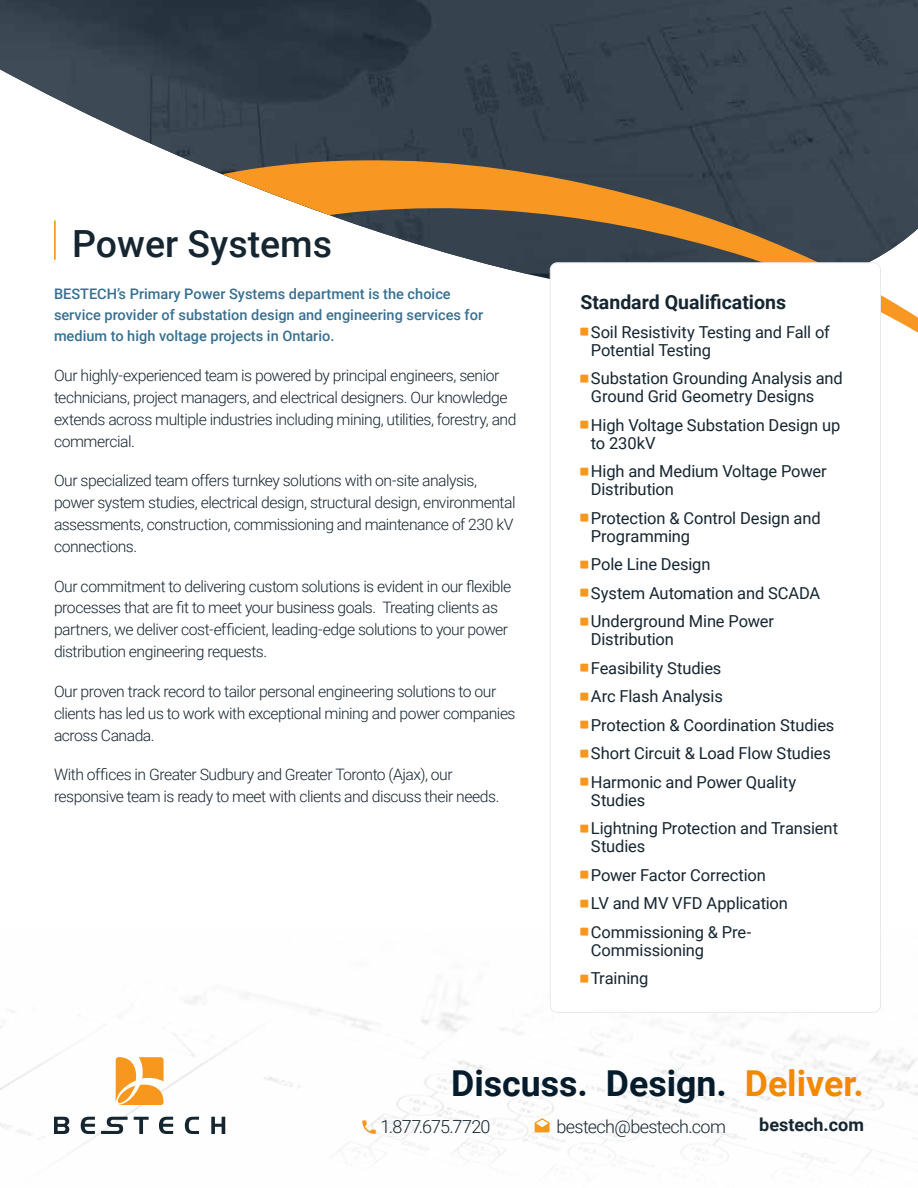
<style>
.page{position:relative;width:918px;height:1188px;background:#fff}
.page>*{position:absolute;margin:0;border:0;box-sizing:border-box;transform-origin:0 0}
.t1{font:500 37.5px "Roboto";color:#162631}
.t2{font:700 35.7px "Roboto";color:#051c2c}
.t3{font:700 19.5px "Roboto";color:#162631}
.t4{font:300 18px "Roboto";letter-spacing:-.035em;color:#162631}
.t5{font:700 18px "Roboto";color:#162631}
.t6{font:16.5px/28.5px "Roboto";letter-spacing:-.01em;color:#162631}
.t7{font:300 15.75px/21.8px "Roboto";letter-spacing:-.03em;color:#162631}
.t8{font:500 14.55px/20.2px "Roboto";color:#387091}
.s1{color:#f18a00}
</style>
<div class="page">
<img style="left:0;top:993px;width:918px;height:172px">
<svg style="left:54px;top:1117px;width:15px;height:17px"></svg>
<svg style="left:81px;top:1117px;width:14px;height:17px"></svg>
<svg style="left:101px;top:1117px;width:27px;height:17px"></svg>
<svg style="left:134px;top:1117px;width:15px;height:17px"></svg>
<svg style="left:159px;top:1117px;width:14px;height:17px"></svg>
<svg style="left:185px;top:1117px;width:14px;height:17px"></svg>
<svg style="left:211px;top:1117px;width:14px;height:17px"></svg>
<svg style="left:116px;top:1057px;width:48px;height:48px"></svg>
<svg style="left:535px;top:1118px;width:15px;height:14px"></svg>
<svg style="left:362px;top:1120px;width:14px;height:14px"></svg>
<svg style="left:881px;top:306px;width:37px;height:27px"></svg>
<img style="left:0;top:0;width:918px;height:161px">
<svg style="left:189px;top:160px;width:729px;height:145px"></svg>
<hr style="left:54px;top:220px;width:2px;height:40px;background:#f8971d">
<div style="left:550px;top:263px;width:330px;height:749px;background:#fff;border-radius:7px"></div>
<h1 class="t1" style="left:72px;top:217px;width:262px">Power Systems</h1>
<p class="t8" style="left:54px;top:283px;width:431px">BESTECH’s Primary Power Systems department is the choice service provider of substation design and engineering services for</p>
<p class="t8" style="left:54px;top:326px;width:282px">medium to high voltage projects in Ontario.</p>
<p class="t7" style="left:54px;top:364px;width:464px">Our highly-experienced team is powered by principal engineers, senior technicians, project managers, and electrical designers. Our knowledge extends across multiple industries including mining, utilities, forestry, and commercial.</p>
<p class="t7" style="left:54px;top:469px;width:463px">Our specialized team offers turnkey solutions with on-site analysis, power system studies, electrical design, structural design, environmental assessments, construction, commissioning and maintenance of 230 kV connections.</p>
<p class="t7" style="left:54px;top:575px;width:459px">Our commitment to delivering custom solutions is evident in our flexible processes that are fit to meet your business goals. Treating clients as partners, we deliver cost-efficient, leading-edge solutions to your power distribution engineering requests.</p>
<p class="t7" style="left:54px;top:680px;width:463px">Our proven track record to tailor personal engineering solutions to our clients has led us to work with exceptional mining and power companies across Canada.</p>
<p class="t7" style="left:54px;top:763px;width:447px">With offices in Greater Sudbury and Greater Toronto (Ajax), our responsive team is ready to meet with clients and discuss their needs.</p>
<p class="t3" style="left:580px;top:289px;width:207px">Standard Qualifications</p>
<p class="t6" style="left:591px;top:322px;width:240px;line-height:18px">Soil Resistivity Testing and Fall of<br>Potential Testing</p>
<p class="t6" style="left:591px;top:369px;width:253px;line-height:18px">Substation Grounding Analysis and<br>Ground Grid Geometry Designs</p>
<p class="t6" style="left:591px;top:415px;width:251px;line-height:18px">High Voltage Substation Design up to 230kV</p>
<p class="t6" style="left:591px;top:462px;width:237px;line-height:18px">High and Medium Voltage Power<br>Distribution</p>
<p class="t6" style="left:591px;top:508px;width:231px;line-height:18px">Protection &amp; Control Design and<br>Programming</p>
<p class="t6" style="left:591px;top:549px;width:231px">Pole Line Design<br>System Automation and SCADA<br>Underground Mine Power</p>
<p class="t6" style="left:591px;top:624px;width:245px">Distribution<br>Feasibility Studies<br>Arc Flash Analysis<br>Protection &amp; Coordination Studies<br>Short Circuit &amp; Load Flow Studies<br>Harmonic and Power Quality</p>
<p class="t6" style="left:591px;top:785px;width:249px">Studies<br>Lightning Protection and Transient</p>
<p class="t6" style="left:591px;top:831px;width:199px">Studies<br>Power Factor Correction<br>LV and MV VFD Application<br>Commissioning &amp; Pre-</p>
<p class="t6" style="left:591px;top:935px;width:115px">Commissioning<br>Training</p>
<h2 class="t2" style="left:451px;top:1058px;width:414px">Discuss. Design. <span class="s1">Deliver.</span></h2>
<p class="t4" style="left:381px;top:1114px;width:111px">1.877.675.7720</p>
<p class="t4" style="left:557px;top:1114px;width:171px">bestech@bestech.com</p>
<p class="t5" style="left:759px;top:1112px;width:106px">bestech.com</p>
</div>
